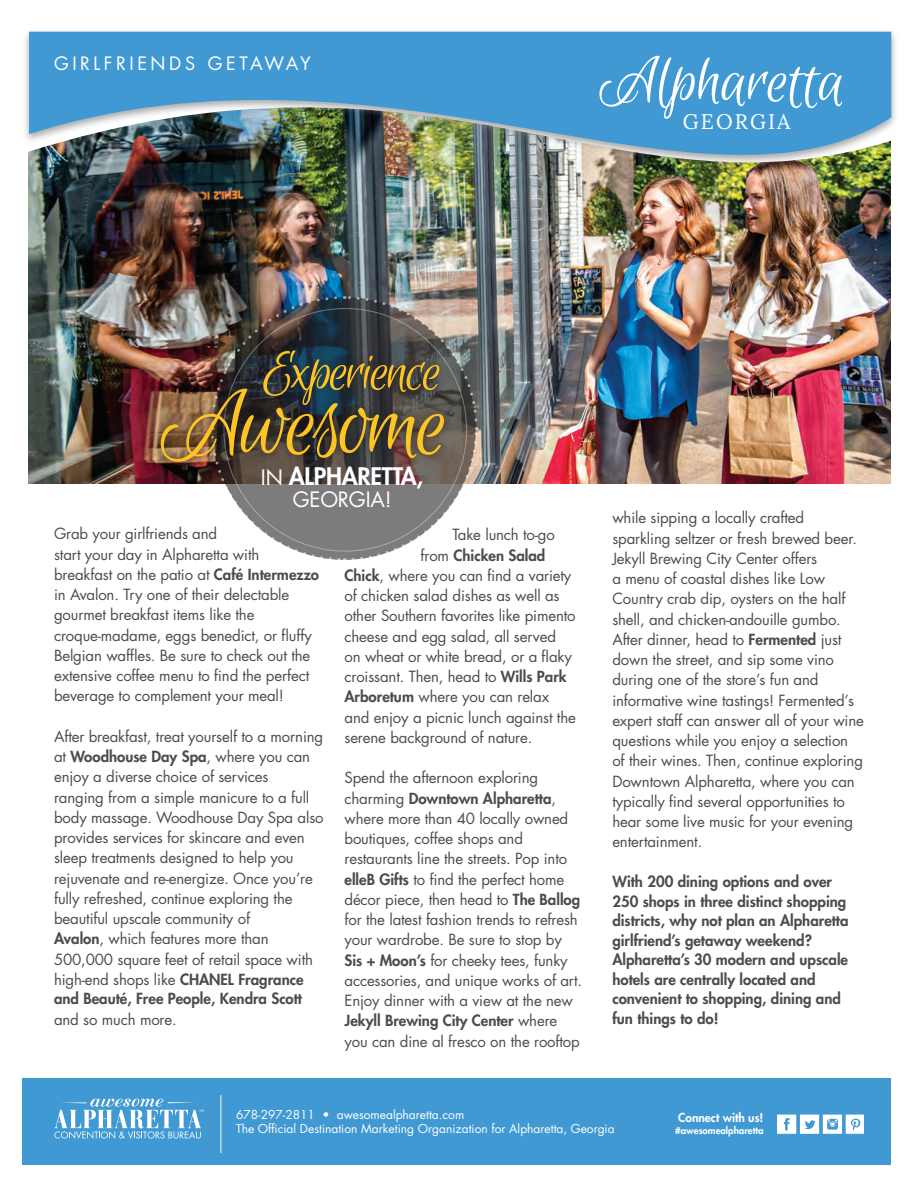
<style>
.page{position:relative;width:918px;height:1188px;background:#fff}
.page>*{position:absolute;margin:0;border:0;box-sizing:border-box;transform-origin:0 0}
.t1{font:99.15px "Euphoria Script";letter-spacing:-.04em;color:#fec422}
.t2{font:69px "Euphoria Script";letter-spacing:-.01em;color:#fff}
.t3{font:60.75px "Euphoria Script";letter-spacing:-.04em;color:#fec422}
.t4{font:800 23.7px "Futura";letter-spacing:-.01em;color:#fff}
.t5{font:21px "Lora";letter-spacing:.1em;color:#fff}
.t6{font:20.7px "Futura Std";letter-spacing:-.01em;color:#fff}
.t7{font:18px "Futura Std";letter-spacing:.2em;color:#fff}
.t8{font:15px/20.2px "Futura Std";letter-spacing:-.01em;color:#4b4c4d}
.t9{font:800 15px/19.5px "Futura";color:#4b4c4d}
.t10{font:12px/14.4px "Futura Std";color:#fff}
.t11{font:800 12px "Futura";color:#fff}
.t12{font:800 9.6px "Futura";color:#fff}
.s1{font-family:"Futura Std";font-weight:400;font-size:20.7px}
.s2{font-family:"Futura";font-weight:800}
.s3{font-family:"Futura Std";font-weight:400}
</style>
<div class="page">
<img style="left:29px;top:238px;width:862px;height:246px">
<img style="left:29px;top:31px;width:862px;height:207px">
<img style="left:209px;top:295px;width:270px;height:265px">
<div style="left:152px;top:380px;width:300px;height:90px;background:#231f20;opacity:.75"></div>
<div style="left:255px;top:343px;width:192px;height:70px;background:#231f20;opacity:.75"></div>
<div style="left:23px;top:1078px;width:868px;height:87px;background:#4099d3"></div>
<hr style="left:221px;top:1095px;width:1px;height:58px;background:#fff">
<svg style="left:777px;top:1115px;width:87px;height:19px"></svg>
<svg style="left:54px;top:1099px;width:150px;height:40px"></svg>
<p class="t7" style="left:54px;top:52px;width:258px">GIRLFRIENDS GETAWAY</p>
<h2 class="t2" style="left:599px;top:44px;width:247px">Alpharetta</h2>
<h3 class="t5" style="left:683px;top:109px;width:109px">GEORGIA</h3>
<h3 class="t3" style="left:263px;top:339px;width:180px">Experience</h3>
<h1 class="t1" style="left:161px;top:372px;width:289px">Awesome</h1>
<h3 class="t4" style="left:261px;top:461px;width:164px"><span class="s1">IN</span> ALPHARETTA,</h3>
<h3 class="t6" style="left:293px;top:486px;width:100px">GEORGIA!</h3>
<p class="t8" style="left:54px;top:524px;width:267px">Grab your girlfriends and<br>start your day in Alpharetta with breakfast on the patio at <span class="s2">Café Intermezzo </span>in Avalon. Try one of their delectable gourmet breakfast items like the croque-madame, eggs benedict, or fluffy Belgian waffles. Be sure to check out the extensive coffee menu to find the perfect beverage to complement your meal!</p>
<p class="t8" style="left:54px;top:726px;width:271px">After breakfast, treat yourself to a morning</p>
<p class="t9" style="left:54px;top:747px;width:258px"><span class="s3">at</span> Woodhouse Day Spa<span class="s3">, where you can</span></p>
<p class="t8" style="left:54px;top:767px;width:271px">enjoy a diverse choice of services<br>ranging from a simple manicure to a full body massage. Woodhouse Day Spa also provides services for skincare and even sleep treatments designed to help you rejuvenate and re-energize. Once you’re fully refreshed, continue exploring the beautiful upscale community of<br><span class="s2">Avalon</span>, which features more than 500,000 square feet of retail space with high-end shops like <span class="s2">CHANEL Fragrance</span></p>
<p class="t9" style="left:54px;top:989px;width:250px">and Beauté, Free People, Kendra Scott</p>
<p class="t8" style="left:54px;top:1009px;width:124px">and so much more.</p>
<p class="t8" style="left:453px;top:525px;width:104px">Take lunch to-go</p>
<p class="t9" style="left:421px;top:545px;width:126px"><span class="s3">from</span> Chicken Salad</p>
<p class="t8" style="left:345px;top:565px;width:233px"><span class="s2">Chick</span>, where you can find a variety of chicken salad dishes as well as other Southern favorites like pimento cheese and egg salad, all served on wheat or white bread, or a flaky croissant. Then, head to <span class="s2">Wills Park Arboretum</span> where you can relax and enjoy a picnic lunch against the serene background of nature.</p>
<p class="t8" style="left:345px;top:768px;width:195px">Spend the afternoon exploring</p>
<p class="t9" style="left:345px;top:788px;width:213px"><span class="s3">charming</span> Downtown Alpharetta<span class="s3">,</span></p>
<p class="t8" style="left:345px;top:808px;width:239px">where more than 40 locally owned boutiques, coffee shops and restaurants line the streets. Pop into <span class="s2">elleB Gifts</span> to find the perfect home décor piece, then head to <span class="s2">The Ballog </span>for the latest fashion trends to refresh your wardrobe. Be sure to stop by <span class="s2">Sis + Moon’s</span> for cheeky tees, funky accessories, and unique works of art.<br>Enjoy dinner with a view at the new</p>
<p class="t9" style="left:345px;top:1011px;width:214px">Jekyll Brewing City Center <span class="s3">where</span></p>
<p class="t8" style="left:345px;top:1031px;width:237px">you can dine al fresco on the rooftop</p>
<p class="t8" style="left:612px;top:508px;width:253px">while sipping a locally crafted sparkling seltzer or fresh brewed beer.<br>Jekyll Brewing City Center offers<br>a menu of coastal dishes like Low Country crab dip, oysters on the half shell, and chicken-andouille gumbo.<br>After dinner, head to <span class="s2">Fermented</span> just down the street, and sip some vino during one of the store’s fun and informative wine tastings! Fermented’s expert staff can answer all of your wine questions while you enjoy a selection of their wines. Then, continue exploring Downtown Alpharetta, where you can typically find several opportunities to hear some live music for your evening entertainment.</p>
<p class="t9" style="left:612px;top:872px;width:238px">With 200 dining options and over<br>250 shops in three distinct shopping districts, why not plan an Alpharetta girlfriend’s getaway weekend?<br>Alpharetta’s 30 modern and upscale hotels are centrally located and convenient to shopping, dining and fun things to do!</p>
<p class="t10" style="left:236px;top:1108px;width:380px">678-297-2811 • awesomealpharetta.com<br>The Official Destination Marketing Organization for Alpharetta, Georgia</p>
<p class="t11" style="left:678px;top:1110px;width:87px">Connect with us!</p>
<p class="t12" style="left:675px;top:1124px;width:90px">#awesomealpharetta</p>
</div>
